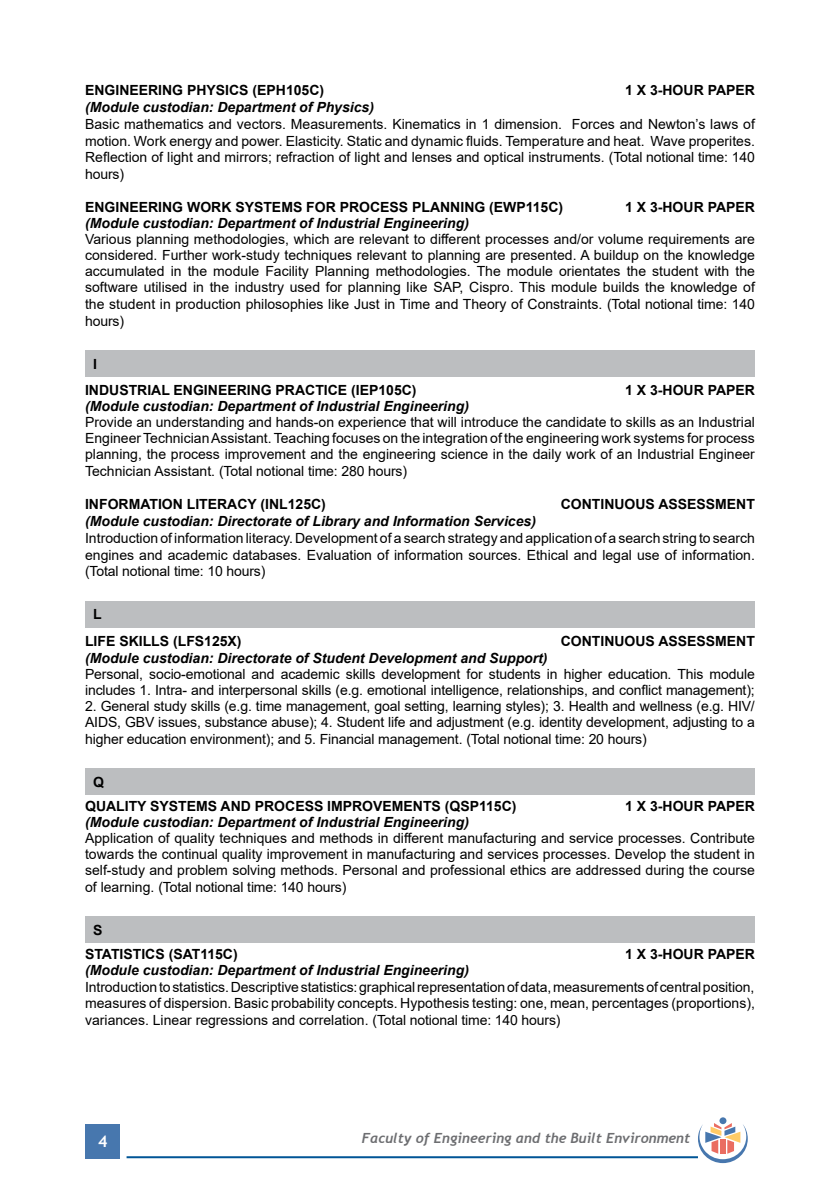
<style>
.page{position:relative;width:840px;height:1191px;background:#fff}
.page>*{position:absolute;margin:0;border:0;box-sizing:border-box;transform-origin:0 0}
.t1{font:700 16px "Trebuchet MS";color:#fff}
.t2{font:14px/16.8px "Arial";letter-spacing:-.01em;color:#000;text-align:justify}
.t3{font:italic 700 14px "Arial";color:#000}
.t4{font:700 14px/24px "Arial";color:#000}
.t5{font:italic 700 14px "Trebuchet";color:#6d6e71}
</style>
<div class="page">
<div style="left:86px;top:1124px;width:34px;height:34px;background:#4777ae"></div>
<hr style="left:126px;top:1156px;width:571px;height:2px;background:#005596">
<div style="left:719px;top:1117px;width:7px;height:7px;background:#4777ae;border-radius:50%"></div>
<svg style="left:697px;top:1123px;width:50px;height:40px"></svg>
<div style="left:85px;top:350px;width:669px;height:27px;background:#bcbec0"></div>
<div style="left:85px;top:601px;width:669px;height:26px;background:#bcbec0"></div>
<div style="left:85px;top:768px;width:669px;height:27px;background:#bcbec0"></div>
<div style="left:85px;top:916px;width:669px;height:26px;background:#bcbec0"></div>
<p class="t4" style="left:85px;top:78px;width:240px">ENGINEERING PHYSICS (EPH105C)</p>
<p class="t4" style="left:624px;top:78px;width:131px">1 X 3-HOUR PAPER</p>
<p class="t3" style="left:85px;top:98px;width:290px">(Module custodian: Department of Physics)</p>
<p class="t2" style="left:85px;top:115px;width:671px">Basic mathematics and vectors. Measurements. Kinematics in 1 dimension. Forces and Newton’s laws of motion. Work energy and power. Elasticity. Static and dynamic fluids. Temperature and heat. Wave properites.<br>Reflection of light and mirrors; refraction of light and lenses and optical instruments. (Total notional time: 140 hours)</p>
<p class="t4" style="left:85px;top:195px;width:479px">ENGINEERING WORK SYSTEMS FOR PROCESS PLANNING (EWP115C)</p>
<p class="t4" style="left:624px;top:195px;width:131px">1 X 3-HOUR PAPER</p>
<p class="t3" style="left:85px;top:214px;width:385px">(Module custodian: Department of Industrial Engineering)</p>
<p class="t2" style="left:85px;top:231px;width:671px">Various planning methodologies, which are relevant to different processes and/or volume requirements are considered. Further work-study techniques relevant to planning are presented. A buildup on the knowledge accumulated in the module Facility Planning methodologies. The module orientates the student with the software utilised in the industry used for planning like SAP, Cispro. This module builds the knowledge of the student in production philosophies like Just in Time and Theory of Constraints. (Total notional time: 140 hours)</p>
<p class="t4" style="left:85px;top:351px;width:333px;line-height:26px;text-indent:8px">I<br>INDUSTRIAL ENGINEERING PRACTICE (IEP105C)</p>
<p class="t4" style="left:624px;top:378px;width:131px">1 X 3-HOUR PAPER</p>
<p class="t3" style="left:85px;top:396px;width:385px">(Module custodian: Department of Industrial Engineering)</p>
<p class="t2" style="left:85px;top:413px;width:671px;line-height:16.2px">Provide an understanding and hands-on experience that will introduce the candidate to skills as an Industrial Engineer Technician Assistant. Teaching focuses on the integration of the engineering work systems for process planning, the process improvement and the engineering science in the daily work of an Industrial Engineer Technician Assistant. (Total notional time: 280 hours)</p>
<p class="t4" style="left:85px;top:492px;width:242px">INFORMATION LITERACY (INL125C)</p>
<p class="t4" style="left:560px;top:492px;width:195px">CONTINUOUS ASSESSMENT</p>
<p class="t3" style="left:85px;top:512px;width:452px">(Module custodian: Directorate of Library and Information Services)</p>
<p class="t2" style="left:85px;top:529px;width:671px">Introduction of information literacy. Development of a search strategy and application of a search string to search engines and academic databases. Evaluation of information sources. Ethical and legal use of information. (Total notional time: 10 hours)</p>
<p class="t4" style="left:85px;top:601px;width:158px;line-height:26.8px;text-indent:8px">L<br>LIFE SKILLS (LFS125X)</p>
<p class="t4" style="left:560px;top:629px;width:195px">CONTINUOUS ASSESSMENT</p>
<p class="t3" style="left:85px;top:649px;width:464px">(Module custodian: Directorate of Student Development and Support)</p>
<p class="t2" style="left:85px;top:666px;width:670px;line-height:16px">Personal, socio-emotional and academic skills development for students in higher education. This module includes 1. Intra- and interpersonal skills (e.g. emotional intelligence, relationships, and conflict management);</p>
<p class="t2" style="left:85px;top:698px;width:671px">2. General study skills (e.g. time management, goal setting, learning styles); 3. Health and wellness (e.g. HIV/ AIDS, GBV issues, substance abuse); 4. Student life and adjustment (e.g. identity development, adjusting to a higher education environment); and 5. Financial management. (Total notional time: 20 hours)</p>
<p class="t4" style="left:85px;top:770px;width:432px;text-indent:8px">Q<br>QUALITY SYSTEMS AND PROCESS IMPROVEMENTS (QSP115C)</p>
<p class="t4" style="left:624px;top:794px;width:131px">1 X 3-HOUR PAPER</p>
<p class="t3" style="left:85px;top:812px;width:385px">(Module custodian: Department of Industrial Engineering)</p>
<p class="t2" style="left:85px;top:829px;width:671px;line-height:16.2px">Application of quality techniques and methods in different manufacturing and service processes. Contribute towards the continual quality improvement in manufacturing and services processes. Develop the student in self-study and problem solving methods. Personal and professional ethics are addressed during the course of learning. (Total notional time: 140 hours)</p>
<p class="t4" style="left:85px;top:918px;width:154px;text-indent:8px">S<br>STATISTICS (SAT115C)</p>
<p class="t4" style="left:624px;top:942px;width:131px">1 X 3-HOUR PAPER</p>
<p class="t3" style="left:85px;top:960px;width:385px">(Module custodian: Department of Industrial Engineering)</p>
<p class="t2" style="left:85px;top:978px;width:671px">Introduction to statistics. Descriptive statistics: graphical representation of data, measurements of central position, measures of dispersion. Basic probability concepts. Hypothesis testing: one, mean, percentages (proportions), variances. Linear regressions and correlation. (Total notional time: 140 hours)</p>
<p class="t1" style="left:98px;top:1131px;width:11px">4</p>
<p class="t5" style="left:362px;top:1129px;width:329px">Faculty of Engineering and the Built Environment</p>
</div>
